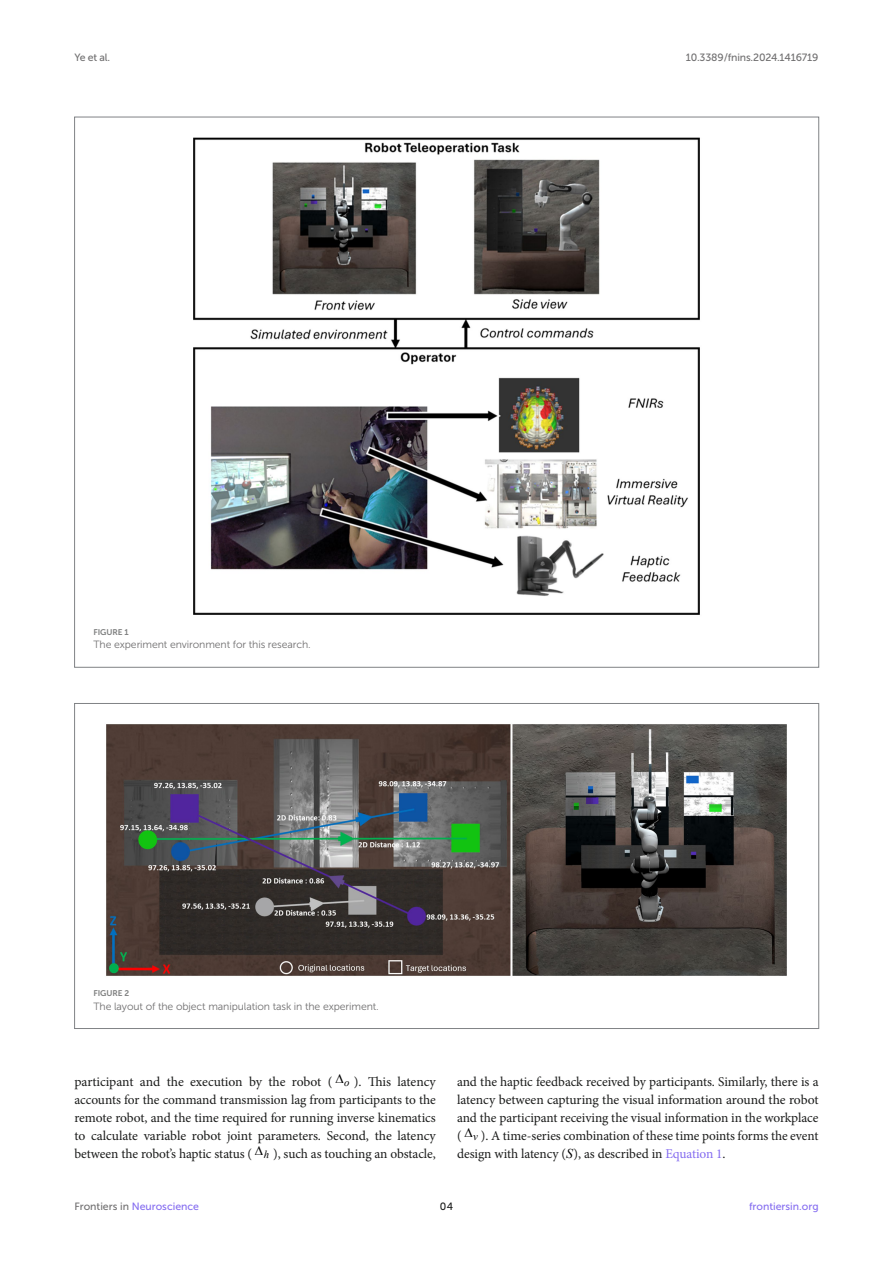
<style>
.page{position:relative;width:893px;height:1263px;background:#fff}
.page>*{position:absolute;margin:0;border:0;box-sizing:border-box;transform-origin:0 0}
.TEXT_FLUSH{font:13.5px/18px "Minion Pro";letter-spacing:-.005em;color:#1b1c1b;text-align:justify}
.spi-math-img{font:italic 10.8px "Times New Roman";color:#000}
.FIG_LEG{font:10.5px "Museo Sans 300";letter-spacing:-.01em;color:#706f70}
.t1{font:10.5px "Museo Sans 500";color:#856df0}
.t2{font:10.5px "Museo Sans 500";letter-spacing:-.015em;color:#706f70}
.t3{font:10.5px "Museo Sans 500";color:#1b1c1b}
.FIG_HD{font:8.25px "Museo Sans 700";letter-spacing:-.01em;color:#7e7f7f}
.s1{font-family:"Times New Roman";font-style:italic;color:#000}
.s2{color:#856df0}
.s3{color:#706f70}
</style>
<div class="page">
<img style="left:193px;top:137px;width:507px;height:478px">
<img style="left:106px;top:724px;width:681px;height:252px">
<p class="t2" style="left:74px;top:51px;width:37px">Ye et al.</p>
<p class="t2" style="left:686px;top:51px;width:134px">10.3389/fnins.2024.1416719</p>
<p class="FIG_HD" style="left:94px;top:627px;width:37px">FIGURE 1</p>
<p class="FIG_LEG" style="left:94px;top:639px;width:219px">The experiment environment for this research.</p>
<p class="FIG_HD" style="left:94px;top:989px;width:37px">FIGURE 2</p>
<p class="FIG_LEG" style="left:94px;top:1000px;width:287px">The layout of the object manipulation task in the experiment.</p>
<p class="TEXT_FLUSH" style="left:74px;top:1073px;width:260px">participant and the execution by the robot (</p>
<p class="spi-math-img" style="left:335px;top:1074px;width:16px">∆o</p>
<p class="TEXT_FLUSH" style="left:74px;top:1073px;width:363px;text-indent:279px">). This latency accounts for the command transmission lag from participants to the remote robot, and the time required for running inverse kinematics to calculate variable robot joint parameters. Second, the latency between the robot’s haptic status (</p>
<p class="spi-math-img" style="left:255px;top:1146px;width:16px">∆h</p>
<p class="TEXT_FLUSH" style="left:273px;top:1145px;width:164px">), such as touching an obstacle,</p>
<p class="TEXT_FLUSH" style="left:457px;top:1073px;width:363px">and the haptic feedback received by participants. Similarly, there is a latency between capturing the visual information around the robot and the participant receiving the visual information in the workplace (</p>
<p class="spi-math-img" style="left:464px;top:1128px;width:15px">∆v</p>
<p class="TEXT_FLUSH" style="left:457px;top:1127px;width:363px;text-indent:24px">). A time-series combination of these time points forms the event design with latency (<span class="s1">S</span>), as described in <span class="s2">Equation 1</span>.</p>
<p class="t1" style="left:74px;top:1200px;width:126px"><span class="s3">Frontiers in</span> Neuroscience</p>
<p class="t3" style="left:440px;top:1200px;width:15px">04</p>
<p class="t1" style="left:749px;top:1200px;width:71px">frontiersin.org</p>
</div>
